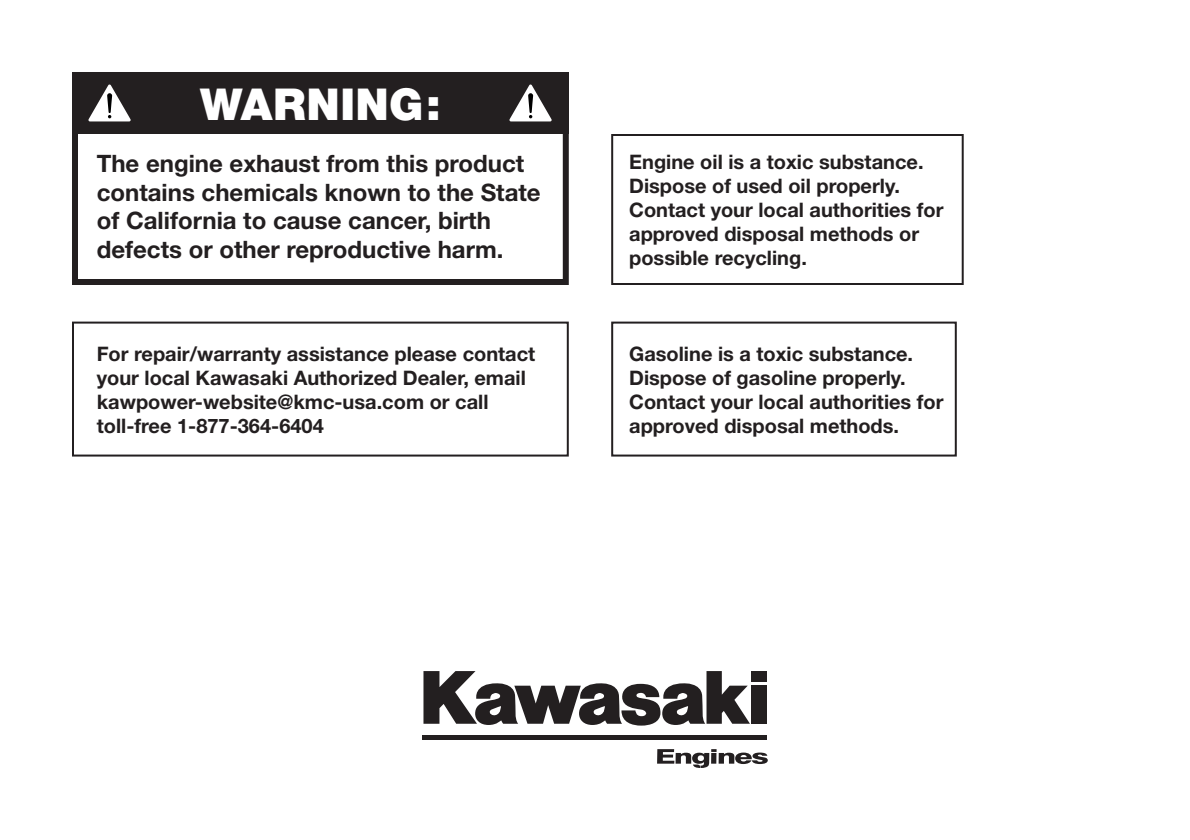
<style>
.page{position:relative;width:1190px;height:840px;background:#fff}
.page>*{position:absolute;margin:0;border:0;box-sizing:border-box;transform-origin:0 0}
.t1{font:900 44px "Helvetica Neue";letter-spacing:.01em;color:#fff}
.t2{font:700 24px/28.8px "Helvetica Neue";color:#231f20}
.t3{font:700 20px/24px "Helvetica Neue";color:#231f20}
</style>
<div class="page">
<svg style="left:657px;top:749px;width:111px;height:19px"></svg>
<div style="left:422px;top:735px;width:345px;height:5px;background:#231f20"></div>
<div style="left:752px;top:671px;width:15px;height:11px;background:#231f20"></div>
<div style="left:752px;top:686px;width:15px;height:38px;background:#231f20"></div>
<svg style="left:423px;top:671px;width:327px;height:55px"></svg>
<div style="left:72px;top:72px;width:497px;height:213px;border:6px solid #231f20"></div>
<div style="left:72px;top:72px;width:497px;height:62px;background:#231f20"></div>
<svg style="left:88px;top:85px;width:43px;height:36px"></svg>
<svg style="left:509px;top:85px;width:43px;height:36px"></svg>
<div style="left:72px;top:322px;width:497px;height:135px;border:2px solid #231f20"></div>
<div style="left:611px;top:134px;width:353px;height:151px;border:2px solid #231f20"></div>
<div style="left:611px;top:322px;width:346px;height:135px;border:2px solid #231f20"></div>
<h1 class="t1" style="left:200px;top:78px;width:242px">WARNING:</h1>
<p class="t2" style="left:97px;top:148px;width:445px">The engine exhaust from this product contains chemicals known to the State of California to cause cancer, birth defects or other reproductive harm.</p>
<p class="t3" style="left:97px;top:342px;width:440px">For repair/warranty assistance please contact your local Kawasaki Authorized Dealer, email kawpower-website@kmc-usa.com or call toll-free 1-877-364-6404</p>
<p class="t3" style="left:629px;top:149px;width:316px">Engine oil is a toxic substance.<br>Dispose of used oil properly.<br>Contact your local authorities for approved disposal methods or possible recycling.</p>
<p class="t3" style="left:629px;top:341px;width:316px">Gasoline is a toxic substance.<br>Dispose of gasoline properly.<br>Contact your local authorities for approved disposal methods.</p>
</div>
